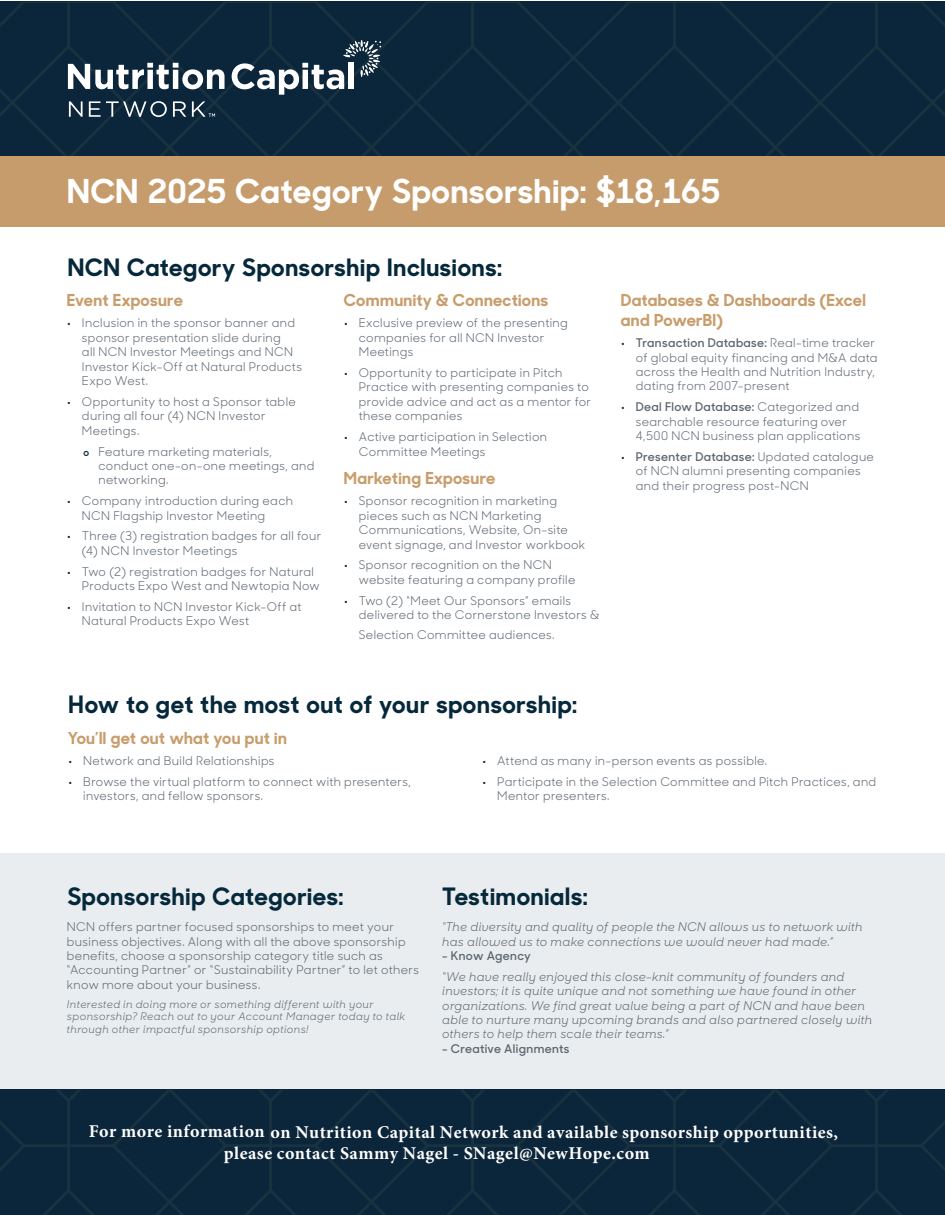
<style>
.page{position:relative;width:945px;height:1215px;background:#fff}
.page>*{position:absolute;margin:0;border:0;box-sizing:border-box;transform-origin:0 0}
.t1{font:700 33px "Sharp Sans No 1";letter-spacing:.02em;color:#fff}
.t2{font:700 24px "Sharp Sans No 1";letter-spacing:.03em;color:#06283b}
.links{font:700 18px/21px "Minion Pro";letter-spacing:.025em;color:#fff}
.Bullet_NCN{font:700 16.5px/19.8px "Sharp Sans No 1";letter-spacing:.02em;color:#c89d6c}
.bullet{font:700 16.5px "Sharp Sans No 1";letter-spacing:.015em;color:#c89d6c}
.Bullet_NCN-2{font:12px/14.4px "Sharp Sans No 1";letter-spacing:.03em;color:#5c6670}
.Bullet_NCN-3{font:italic 12px/14.4px "Sharp Sans No 1";letter-spacing:.025em;color:#5c6670}
.Bullet_NCN-4{font:600 12px "Sharp Sans No 1";letter-spacing:.03em;color:#5c6670}
.t3{font:italic 10.5px/12.6px "Sharp Sans No 1";letter-spacing:.04em;color:#5c6670}
.s1{font-weight:600;color:#08273b}
.s2{font-weight:600}
</style>
<div class="page">
<div style="left:0;top:854px;width:945px;height:318px;background:#e9edef"></div>
<div style="left:0;top:1090px;width:945px;height:125px;background:#0b253a"></div>
<svg style="left:0;top:2px;width:945px;height:154px;background:#0c253a"></svg>
<svg style="left:68px;top:63px;width:157px;height:26px"></svg>
<svg style="left:232px;top:40px;width:149px;height:55px"></svg>
<div style="left:348px;top:63px;width:6px;height:26px;background:#fff"></div>
<svg style="left:69px;top:101px;width:14px;height:16px"></svg>
<svg style="left:89px;top:101px;width:78px;height:16px"></svg>
<svg style="left:173px;top:101px;width:13px;height:16px"></svg>
<svg style="left:192px;top:101px;width:23px;height:16px"></svg>
<div style="left:0;top:156px;width:945px;height:71px;background:#c69c6d"></div>
<p class="t1" style="left:67px;top:167px;width:655px">NCN 2025 Category Sponsorship: $18,165</p>
<p class="t2" style="left:68px;top:250px;width:436px">NCN Category Sponsorship Inclusions:</p>
<p class="bullet" style="left:67px;top:288px;width:118px">Event Exposure</p>
<p class="Bullet_NCN-2" style="left:82px;top:315px;width:222px;text-indent:-15px"><span class="s1">•</span> Inclusion in the sponsor banner and sponsor presentation slide during<br>all NCN Investor Meetings and NCN<br>Investor Kick-Off at Natural Products<br>Expo West.</p>
<p class="Bullet_NCN-2" style="left:82px;top:394px;width:215px;text-indent:-15px"><span class="s1">•</span> Opportunity to host a Sponsor table during all four (4) NCN Investor<br>Meetings.</p>
<p class="Bullet_NCN-2" style="left:98px;top:444px;width:217px;text-indent:-15px"><span class="s1">₀</span> Feature marketing materials, conduct one-on-one meetings, and networking.</p>
<p class="Bullet_NCN-2" style="left:82px;top:493px;width:213px;text-indent:-15px"><span class="s1">•</span> Company introduction during each<br>NCN Flagship Investor Meeting</p>
<p class="Bullet_NCN-2" style="left:82px;top:528px;width:241px;text-indent:-15px"><span class="s1">•</span> Three (3) registration badges for all four (4) NCN Investor Meetings</p>
<p class="Bullet_NCN-2" style="left:82px;top:564px;width:239px;text-indent:-15px"><span class="s1">•</span> Two (2) registration badges for Natural<br>Products Expo West and Newtopia Now</p>
<p class="Bullet_NCN-2" style="left:82px;top:599px;width:221px;text-indent:-15px"><span class="s1">•</span> Invitation to NCN Investor Kick-Off at<br>Natural Products Expo West</p>
<p class="Bullet_NCN" style="left:344px;top:290px;width:206px">Community &amp; Connections</p>
<p class="Bullet_NCN-2" style="left:359px;top:315px;width:210px;text-indent:-15px"><span class="s1">•</span> Exclusive preview of the presenting companies for all NCN Investor<br>Meetings</p>
<p class="Bullet_NCN-2" style="left:359px;top:365px;width:234px;text-indent:-15px"><span class="s1">•</span> Opportunity to participate in Pitch<br>Practice with presenting companies to provide advice and act as a mentor for these companies</p>
<p class="Bullet_NCN-2" style="left:359px;top:429px;width:190px;text-indent:-15px"><span class="s1">•</span> Active participation in Selection<br>Committee Meetings</p>
<p class="Bullet_NCN" style="left:344px;top:468px;width:153px">Marketing Exposure</p>
<p class="Bullet_NCN-2" style="left:359px;top:493px;width:228px;text-indent:-15px"><span class="s1">•</span> Sponsor recognition in marketing pieces such as NCN Marketing Communications, Website, On-site event signage, and Investor workbook</p>
<p class="Bullet_NCN-2" style="left:359px;top:557px;width:218px;text-indent:-15px"><span class="s1">•</span> Sponsor recognition on the NCN website featuring a company profile</p>
<p class="Bullet_NCN-2" style="left:359px;top:593px;width:242px;text-indent:-15px"><span class="s1">•</span> Two (2) “Meet Our Sponsors” emails delivered to the Cornerstone Investors &amp;</p>
<p class="Bullet_NCN-2" style="left:359px;top:627px;width:197px">Selection Committee audiences.</p>
<p class="Bullet_NCN" style="left:621px;top:290px;width:247px">Databases &amp; Dashboards (Excel and PowerBI)</p>
<p class="Bullet_NCN-2" style="left:636px;top:335px;width:243px;text-indent:-15px"><span class="s1">•</span> <span class="s2">Transaction Database:</span> Real-time tracker of global equity financing and M&amp;A data across the Health and Nutrition Industry, dating from 2007-present</p>
<p class="Bullet_NCN-2" style="left:636px;top:399px;width:226px;text-indent:-15px"><span class="s1">•</span> <span class="s2">Deal Flow Database:</span> Categorized and searchable resource featuring over<br>4,500 NCN business plan applications</p>
<p class="Bullet_NCN-2" style="left:636px;top:449px;width:240px;text-indent:-15px"><span class="s1">•</span> <span class="s2">Presenter Database:</span> Updated catalogue of NCN alumni presenting companies and their progress post-NCN</p>
<p class="t2" style="left:69px;top:687px;width:510px">How to get the most out of your sponsorship:</p>
<p class="bullet" style="left:68px;top:726px;width:221px">You’ll get out what you put in</p>
<p class="Bullet_NCN-2" style="left:68px;top:753px;width:208px"><span class="s1">•</span> Network and Build Relationships</p>
<p class="Bullet_NCN-2" style="left:83px;top:774px;width:329px;text-indent:-15px"><span class="s1">•</span> Browse the virtual platform to connect with presenters, investors, and fellow sponsors.</p>
<p class="Bullet_NCN-2" style="left:482px;top:753px;width:286px"><span class="s1">•</span> Attend as many in-person events as possible.</p>
<p class="Bullet_NCN-2" style="left:497px;top:774px;width:381px;text-indent:-15px"><span class="s1">•</span> Participate in the Selection Committee and Pitch Practices, and<br>Mentor presenters.</p>
<p class="t2" style="left:68px;top:878px;width:277px">Sponsorship Categories:</p>
<p class="Bullet_NCN-2" style="left:67px;top:919px;width:354px">NCN offers partner focused sponsorships to meet your business objectives. Along with all the above sponsorship benefits, choose a sponsorship category title such as “Accounting Partner” or “Sustainability Partner” to let others know more about your business.</p>
<p class="t3" style="left:67px;top:998px;width:340px">Interested in doing more or something different with your sponsorship? Reach out to your Account Manager today to talk through other impactful sponsorship options!</p>
<p class="t2" style="left:442px;top:878px;width:147px">Testimonials:</p>
<p class="Bullet_NCN-3" style="left:442px;top:920px;width:422px">“The diversity and quality of people the NCN allows us to network with has allowed us to make connections we would never had made.”</p>
<p class="Bullet_NCN-4" style="left:442px;top:947px;width:90px">- Know Agency</p>
<p class="Bullet_NCN-3" style="left:442px;top:970px;width:431px">“We have really enjoyed this close-knit community of founders and investors; it is quite unique and not something we have found in other organizations. We find great value being a part of NCN and have been able to nurture many upcoming brands and also partnered closely with others to help them scale their teams.”</p>
<p class="Bullet_NCN-4" style="left:442px;top:1040px;width:129px">- Creative Alignments</p>
<p class="links" style="left:224px;top:1122px;width:616px;text-indent:-135px">For more information on Nutrition Capital Network and available sponsorship opportunities, please contact Sammy Nagel - SNagel@NewHope.com</p>
</div>
